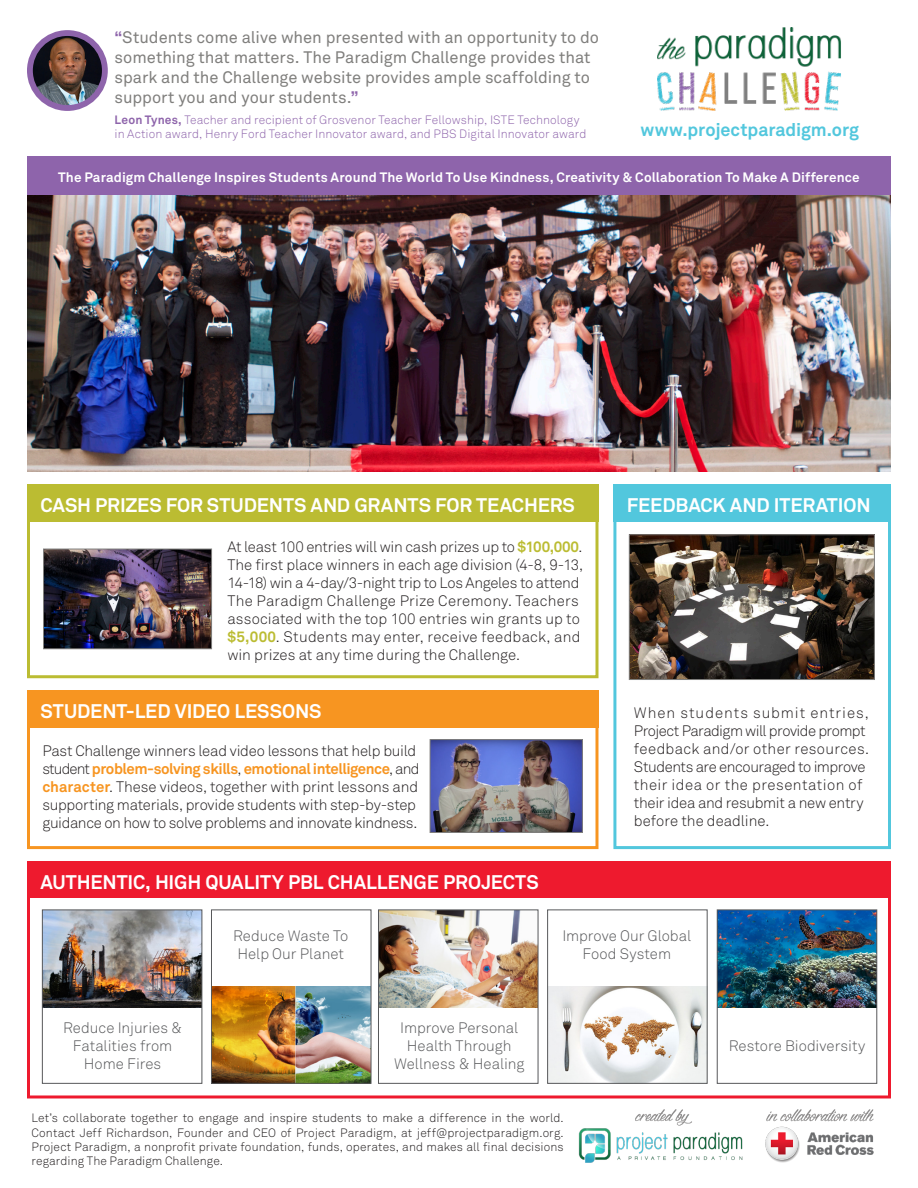
<style>
.page{position:relative;width:918px;height:1188px;background:#fff}
.page>*{position:absolute;margin:0;border:0;box-sizing:border-box;transform-origin:0 0}
.t1{font:700 19.5px "Akkurat";letter-spacing:-.005em;color:#fff}
.t2{font:700 18px "Akkurat";letter-spacing:-.005em;color:#52c7dd}
.t3{font:16.5px/19.8px "Akkurat";color:#807f7d}
.t4{font:300 15px/18px "Akkurat";letter-spacing:-.01em;color:#231f20}
.t5{font:300 15px/18px "Akkurat";color:#57585a;text-align:center}
.t6{font:300 15px/18px "Akkurat";letter-spacing:.02em;color:#231f20}
.t7{font:700 13.5px "Akkurat";letter-spacing:.01em;color:#fff}
.t8{font:300 12px/14.4px "Akkurat";letter-spacing:.005em;color:#231f20;text-align:justify}
.t9{font:300 12px/14.4px "Akkurat";letter-spacing:.01em;color:#8e64ab}
.s1{font-weight:700;color:#8e64ab}
.s2{font-weight:700}
.s3{font-weight:700;color:#bbbc32}
.s4{font-weight:700;color:#f79521}
</style>
<div class="page">
<div style="left:613px;top:487px;width:278px;height:362px;border:3px solid #52c7dd"></div>
<div style="left:27px;top:484px;width:571px;height:194px;border:3px solid #bbbc32"></div>
<div style="left:27px;top:695px;width:571px;height:154px;border:3px solid #f79521"></div>
<img style="left:30px;top:33px;width:75px;height:75px;border-radius:37px">
<div style="left:27px;top:30px;width:81px;height:81px;border:6px solid #8e64ab;border-radius:50%"></div>
<img style="left:657px;top:27px;width:184px;height:84px">
<img style="left:27px;top:195px;width:864px;height:277px">
<div style="left:27px;top:157px;width:864px;height:38px;background:#8e64ab"></div>
<img style="left:572px;top:1095px;width:313px;height:68px">
<img style="left:631px;top:537px;width:242px;height:141px">
<div style="left:629px;top:535px;width:246px;height:145px;border:1px solid #807f7d"></div>
<div style="left:27px;top:484px;width:571px;height:37px;background:#bbbc32"></div>
<div style="left:613px;top:484px;width:278px;height:37px;background:#52c7dd"></div>
<div style="left:27px;top:690px;width:571px;height:37px;background:#f79521"></div>
<div style="left:27px;top:861px;width:864px;height:37px;background:#ee1a2e"></div>
<img style="left:45px;top:551px;width:165px;height:96px">
<div style="left:43px;top:549px;width:169px;height:100px;border:1px solid #807f7d"></div>
<img style="left:432px;top:741px;width:149px;height:90px">
<div style="left:430px;top:739px;width:153px;height:94px;border:1px solid #807f7d"></div>
<img style="left:380px;top:912px;width:156px;height:95px">
<img style="left:213px;top:986px;width:156px;height:96px">
<img style="left:549px;top:986px;width:157px;height:96px">
<img style="left:719px;top:912px;width:156px;height:95px">
<img style="left:44px;top:912px;width:156px;height:95px">
<div style="left:42px;top:910px;width:160px;height:174px;border:1px solid #57585a"></div>
<div style="left:378px;top:910px;width:160px;height:174px;border:1px solid #57585a"></div>
<div style="left:717px;top:910px;width:160px;height:174px;border:1px solid #57585a"></div>
<div style="left:211px;top:910px;width:160px;height:174px;border:1px solid #57585a"></div>
<div style="left:547px;top:910px;width:161px;height:174px;border:1px solid #57585a"></div>
<p class="t3" style="left:115px;top:28px;width:486px"><span class="s1">“</span>Students come alive when presented with an opportunity to do something that matters. The Paradigm Challenge provides that spark and the Challenge website provides ample scaffolding to support you and your students.<span class="s1">”</span></p>
<p class="t9" style="left:115px;top:112px;width:473px"><span class="s2">Leon Tynes,</span> Teacher and recipient of Grosvenor Teacher Fellowship, ISTE Technology in Action award, Henry Ford Teacher Innovator award, and PBS Digital Innovator award</p>
<p class="t7" style="left:58px;top:169px;width:803px">The Paradigm Challenge Inspires Students Around The World To Use Kindness, Creativity &amp; Collaboration To Make A Difference</p>
<p class="t2" style="left:641px;top:119px;width:220px">www.projectparadigm.org</p>
<p class="t1" style="left:40px;top:493px;width:536px">CASH PRIZES FOR STUDENTS AND GRANTS FOR TEACHERS</p>
<p class="t1" style="left:627px;top:493px;width:245px">FEEDBACK AND ITERATION</p>
<p class="t4" style="left:228px;top:538px;width:357px">At least 100 entries will win cash prizes up to <span class="s3">$100,000</span>.<br>The first place winners in each age division (4-8, 9-13, 14-18) win a 4-day/3-night trip to Los Angeles to attend The Paradigm Challenge Prize Ceremony. Teachers associated with the top 100 entries win grants up to <span class="s3">$5,000</span>. Students may enter, receive feedback, and win prizes at any time during the Challenge.</p>
<p class="t1" style="left:40px;top:699px;width:282px">STUDENT-LED VIDEO LESSONS</p>
<p class="t4" style="left:42px;top:742px;width:379px">Past Challenge winners lead video lessons that help build student <span class="s4">problem-solving skills</span>, <span class="s4">emotional intelligence</span>, and <span class="s4">character</span>. These videos, together with print lessons and supporting materials, provide students with step-by-step guidance on how to solve problems and innovate kindness.</p>
<p class="t1" style="left:40px;top:870px;width:500px">AUTHENTIC, HIGH QUALITY PBL CHALLENGE PROJECTS</p>
<p class="t6" style="left:634px;top:704px;width:237px">When students submit entries,<br>Project Paradigm will provide prompt feedback and/or other resources.</p>
<p class="t4" style="left:634px;top:758px;width:233px">Students are encouraged to improve their idea or the presentation of their idea and resubmit a new entry before the deadline.</p>
<p class="t5" style="left:63px;top:1019px;width:120px">Reduce Injuries &amp;</p>
<p class="t5" style="left:73px;top:1037px;width:101px">Fatalities from<br>Home Fires</p>
<p class="t5" style="left:233px;top:927px;width:117px;text-align:left">Reduce Waste To<br>Help Our Planet</p>
<p class="t5" style="left:394px;top:1019px;width:132px">Improve Personal<br>Health Through<br>Wellness &amp; Healing</p>
<p class="t5" style="left:562px;top:927px;width:130px">Improve Our Global</p>
<p class="t5" style="left:583px;top:945px;width:90px">Food System</p>
<p class="t8" style="left:32px;top:1111px;width:534px">Let’s collaborate together to engage and inspire students to make a difference in the world.<br>Contact Jeff Richardson, Founder and CEO of Project Paradigm, at jeff@projectparadigm.org.<br>Project Paradigm, a nonprofit private foundation, funds, operates, and makes all final decisions regarding The Paradigm Challenge.</p>
<p class="t5" style="left:729px;top:1037px;width:138px">Restore Biodiversity</p>
</div>
